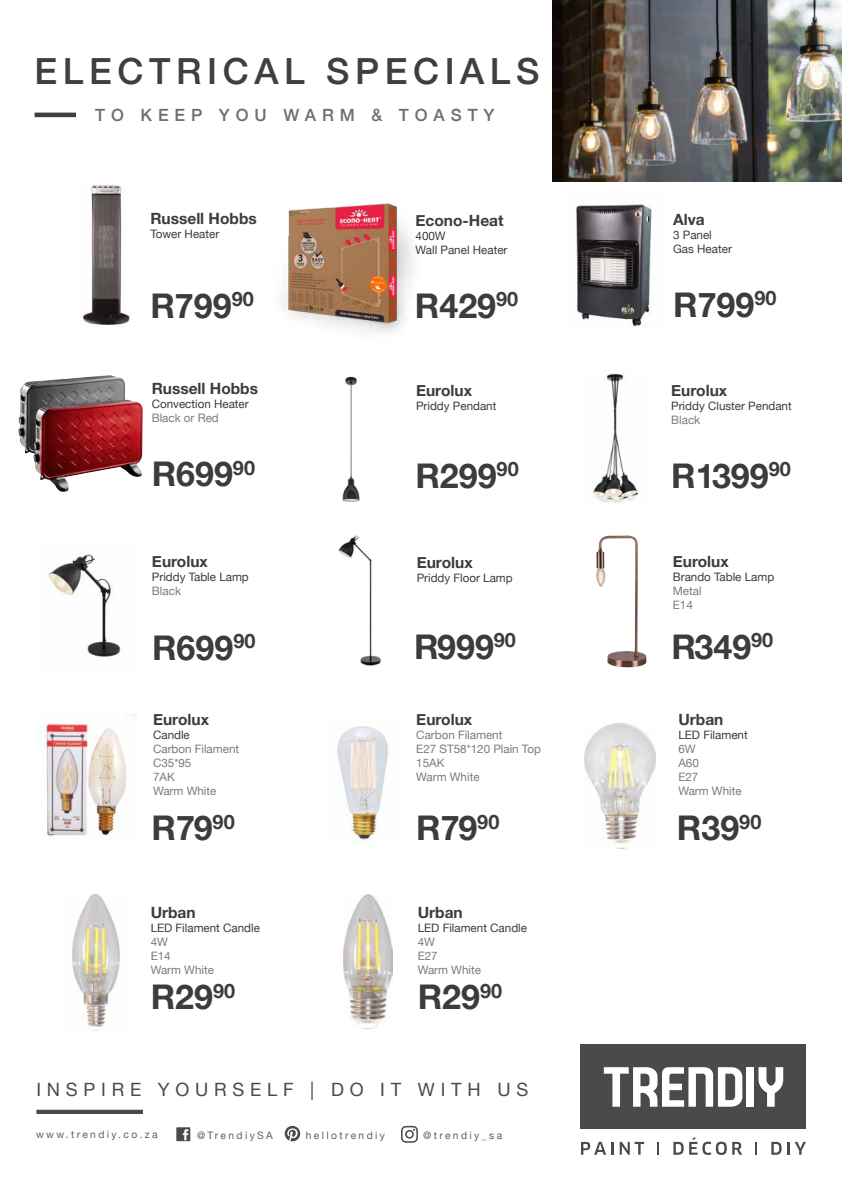
<style>
.page{position:relative;width:842px;height:1191px;background:#fff}
.page>*{position:absolute;margin:0;border:0;box-sizing:border-box;transform-origin:0 0}
.t1{font:500 36px "Helvetica Neue";letter-spacing:.155em;color:#3f3e43}
.t2{font:700 34px "Helvetica Neue";color:#3c3c3b}
.t3{font:18.3px "Helvetica Neue";letter-spacing:.315em;color:#4a4a49}
.t4{font:500 16.9px "Helvetica Neue";letter-spacing:.35em;color:#706f6f}
.t5{font:700 15.5px "Helvetica Neue";color:#3c3c3b}
.t6{font:11.6px/13.9px "Helvetica Neue";color:#3c3c3b}
.t7{font:11.6px/13.9px "Helvetica Neue";color:#7c7b7b}
.t8{font:10.3px "Helvetica Neue";letter-spacing:.23em;color:#60605f}
</style>
<div class="page">
<div style="left:581px;top:1044px;width:225px;height:85px;background:#4a4a49"></div>
<svg style="left:604px;top:1067px;width:138px;height:39px"></svg>
<div style="left:747px;top:1067px;width:7px;height:39px;background:#fff"></div>
<svg style="left:758px;top:1067px;width:25px;height:39px"></svg>
<svg style="left:581px;top:1141px;width:32px;height:13px"></svg>
<svg style="left:620px;top:1141px;width:24px;height:13px"></svg>
<svg style="left:658px;top:1142px;width:1px;height:12px"></svg>
<svg style="left:673px;top:1137px;width:69px;height:18px"></svg>
<svg style="left:755px;top:1142px;width:2px;height:12px"></svg>
<svg style="left:771px;top:1141px;width:35px;height:13px"></svg>
<div style="left:36px;top:1109px;width:107px;height:5px;background:#4a4a49"></div>
<svg style="left:176px;top:1127px;width:14px;height:14px"></svg>
<svg style="left:285px;top:1125px;width:15px;height:16px"></svg>
<svg style="left:401px;top:1125px;width:17px;height:17px"></svg>
<hr style="left:35px;top:113px;width:41px;height:4px;background:#3f3e43">
<img style="left:553px;top:0;width:289px;height:181px">
<img style="left:576px;top:202px;width:76px;height:125px">
<img style="left:281px;top:203px;width:133px;height:130px">
<img style="left:338px;top:535px;width:43px;height:131px">
<img style="left:342px;top:376px;width:18px;height:126px">
<img style="left:592px;top:373px;width:47px;height:130px">
<img style="left:48px;top:553px;width:73px;height:104px">
<img style="left:337px;top:726px;width:51px;height:114px">
<img style="left:39px;top:724px;width:87px;height:115px">
<img style="left:596px;top:535px;width:50px;height:132px">
<img style="left:18px;top:375px;width:107px;height:85px">
<img style="left:34px;top:400px;width:109px;height:92px">
<img style="left:82px;top:185px;width:48px;height:142px">
<img style="left:343px;top:894px;width:50px;height:134px">
<img style="left:585px;top:723px;width:71px;height:126px">
<img style="left:72px;top:894px;width:48px;height:136px">
<h1 class="t1" style="left:35px;top:42px;width:507px">ELECTRICAL SPECIALS</h1>
<h3 class="t4" style="left:95px;top:101px;width:401px">TO KEEP YOU WARM &amp; TOASTY</h3>
<h3 class="t5" style="left:150px;top:206px;width:108px">Russell Hobbs</h3>
<p class="t6" style="left:150px;top:227px;width:70px">Tower Heater</p>
<h2 class="t2" style="left:150px;top:279px;width:105px">R799<sup>90</sup></h2>
<h3 class="t5" style="left:416px;top:209px;width:90px">Econo-Heat</h3>
<p class="t6" style="left:416px;top:230px;width:93px">400W<br>Wall Panel Heater</p>
<h2 class="t2" style="left:415px;top:279px;width:105px">R429<sup>90</sup></h2>
<h3 class="t5" style="left:152px;top:376px;width:108px">Russell Hobbs</h3>
<p class="t6" style="left:152px;top:397px;width:99px">Convection Heater</p>
<p class="t7" style="left:152px;top:411px;width:69px">Black or Red</p>
<h2 class="t2" style="left:152px;top:447px;width:105px">R699<sup>90</sup></h2>
<h3 class="t5" style="left:416px;top:379px;width:57px">Eurolux</h3>
<p class="t6" style="left:416px;top:400px;width:82px">Priddy Pendant</p>
<h2 class="t2" style="left:415px;top:449px;width:105px">R299<sup>90</sup></h2>
<h3 class="t5" style="left:152px;top:549px;width:57px">Eurolux</h3>
<p class="t6" style="left:152px;top:571px;width:98px">Priddy Table Lamp</p>
<p class="t7" style="left:152px;top:585px;width:31px">Black</p>
<h3 class="t5" style="left:417px;top:550px;width:57px">Eurolux</h3>
<p class="t6" style="left:417px;top:571px;width:97px">Priddy Floor Lamp</p>
<h2 class="t2" style="left:152px;top:621px;width:105px">R699<sup>90</sup></h2>
<h2 class="t2" style="left:414px;top:620px;width:103px">R999<sup>90</sup></h2>
<h3 class="t5" style="left:153px;top:707px;width:57px">Eurolux</h3>
<p class="t6" style="left:153px;top:729px;width:38px">Candle</p>
<p class="t7" style="left:153px;top:743px;width:88px">Carbon Filament<br>C35*95<br>7AK<br>Warm White</p>
<h3 class="t5" style="left:416px;top:707px;width:57px">Eurolux</h3>
<p class="t7" style="left:416px;top:729px;width:126px">Carbon Filament<br>E27 ST58*120 Plain Top<br>15AK<br>Warm White</p>
<h2 class="t2" style="left:152px;top:801px;width:85px">R79<sup>90</sup></h2>
<h2 class="t2" style="left:416px;top:801px;width:85px">R79<sup>90</sup></h2>
<h3 class="t5" style="left:151px;top:900px;width:47px">Urban</h3>
<p class="t6" style="left:151px;top:921px;width:111px">LED Filament Candle</p>
<p class="t7" style="left:151px;top:935px;width:65px">4W<br>E14<br>Warm White</p>
<h2 class="t2" style="left:151px;top:970px;width:86px">R29<sup>90</sup></h2>
<h3 class="t5" style="left:418px;top:900px;width:47px">Urban</h3>
<p class="t6" style="left:418px;top:921px;width:111px">LED Filament Candle</p>
<p class="t7" style="left:418px;top:935px;width:65px">4W<br>E27<br>Warm White</p>
<h2 class="t2" style="left:418px;top:970px;width:86px">R29<sup>90</sup></h2>
<h3 class="t3" style="left:36px;top:1076px;width:493px">INSPIRE YOURSELF | DO IT WITH US</h3>
<p class="t8" style="left:36px;top:1126px;width:123px">www.trendiy.co.za</p>
<p class="t8" style="left:197px;top:1127px;width:77px">@TrendiySA</p>
<p class="t8" style="left:306px;top:1127px;width:81px">hellotrendiy</p>
<p class="t8" style="left:423px;top:1127px;width:81px">@trendiy_sa</p>
<h3 class="t5" style="left:673px;top:208px;width:33px">Alva</h3>
<p class="t6" style="left:673px;top:229px;width:60px">3 Panel<br>Gas Heater</p>
<h2 class="t2" style="left:673px;top:278px;width:105px">R799<sup>90</sup></h2>
<h3 class="t5" style="left:671px;top:379px;width:57px">Eurolux</h3>
<p class="t6" style="left:671px;top:400px;width:122px">Priddy Cluster Pendant</p>
<p class="t7" style="left:671px;top:414px;width:31px">Black</p>
<h2 class="t2" style="left:671px;top:449px;width:121px">R1399<sup>90</sup></h2>
<h3 class="t5" style="left:673px;top:549px;width:57px">Eurolux</h3>
<p class="t6" style="left:673px;top:571px;width:103px">Brando Table Lamp</p>
<p class="t7" style="left:673px;top:584px;width:30px">Metal<br>E14</p>
<h2 class="t2" style="left:671px;top:620px;width:103px">R349<sup>90</sup></h2>
<h3 class="t5" style="left:678px;top:707px;width:47px">Urban</h3>
<p class="t6" style="left:678px;top:729px;width:71px">LED Filament</p>
<p class="t7" style="left:678px;top:743px;width:65px">6W<br>A60<br>E27<br>Warm White</p>
<h2 class="t2" style="left:677px;top:801px;width:86px">R39<sup>90</sup></h2>
</div>
